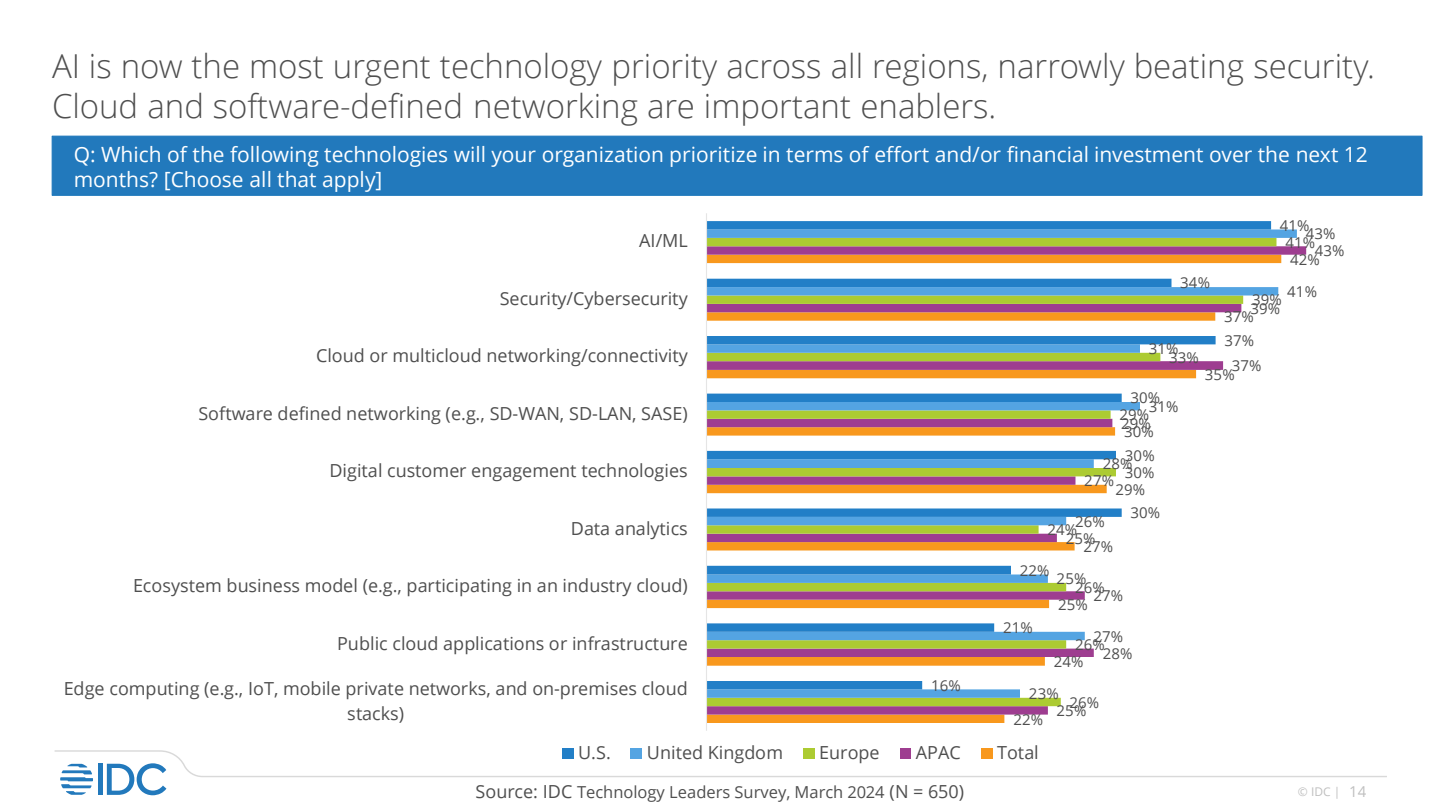
<style>
.page{position:relative;width:1440px;height:810px;background:#fff}
.page>*{position:absolute;margin:0;border:0;box-sizing:border-box;transform-origin:0 0}
.t1{font:300 33px/39.6px "Open Sans";color:#4f4f4f}
.t2{font:21px/25.2px "Open Sans";color:#fff}
.t3{font:18px/24.5px "Open Sans";color:#4f4f4f;text-align:center}
.t4{font:16.5px "Open Sans";color:#4f4f4f}
.t5{font:15px "Open Sans";letter-spacing:.01em;color:#4f4f4f}
.t6{font:12px "Open Sans";color:#bfbfbf}
.s1{font-size:18px}
.s2{font-size:15px}
</style>
<div class="page">
<svg style="left:54px;top:750px;width:1333px;height:45px"></svg>
<div style="left:52px;top:136px;width:1371px;height:60px;background:#2279bc;border:1px solid #1d77bb"></div>
<svg style="left:707px;top:246px;width:599px;height:469px"></svg>
<svg style="left:707px;top:230px;width:590px;height:468px"></svg>
<svg style="left:707px;top:221px;width:564px;height:468px"></svg>
<hr style="left:706px;top:213px;width:1px;height:518px;background:#e5e5e5">
<div style="left:562px;top:748px;width:11px;height:11px;background:#227fc7"></div>
<div style="left:631px;top:748px;width:11px;height:11px;background:#54a4e2"></div>
<div style="left:803px;top:748px;width:11px;height:11px;background:#accb32"></div>
<div style="left:900px;top:748px;width:11px;height:11px;background:#9e3d90"></div>
<div style="left:981px;top:748px;width:11px;height:11px;background:#f8981d"></div>
<h2 class="t1" style="left:52px;top:45px;width:1324px">AI is now the most urgent technology priority across all regions, narrowly beating security.<br>Cloud and software-defined networking are important enablers.</h2>
<p class="t2" style="left:74px;top:141px;width:1296px">Q: Which of the following technologies will your organization prioritize in terms of effort and/or financial investment over the next 12 months? [Choose all that apply]</p>
<p class="t3" style="left:639px;top:228px;width:50px">AI/ML</p>
<p class="t5" style="left:1280px;top:215px;width:31px">41%</p>
<p class="t5" style="left:1306px;top:224px;width:31px">43%</p>
<p class="t5" style="left:1285px;top:232px;width:31px">41%</p>
<p class="t5" style="left:1315px;top:240px;width:31px">43%</p>
<p class="t5" style="left:1290px;top:249px;width:31px">42%</p>
<p class="t3" style="left:500px;top:286px;width:190px">Security/Cybersecurity</p>
<p class="t5" style="left:1180px;top:273px;width:31px">34%</p>
<p class="t5" style="left:1287px;top:281px;width:31px">41%</p>
<p class="t5" style="left:1252px;top:289px;width:31px">39%</p>
<p class="t5" style="left:1250px;top:298px;width:31px">39%</p>
<p class="t5" style="left:1224px;top:306px;width:31px">37%</p>
<p class="t3" style="left:316px;top:343px;width:373px">Cloud or multicloud networking/connectivity</p>
<p class="t5" style="left:1225px;top:330px;width:31px">37%</p>
<p class="t5" style="left:1149px;top:338px;width:31px">31%</p>
<p class="t5" style="left:1169px;top:347px;width:31px">33%</p>
<p class="t5" style="left:1232px;top:355px;width:31px">37%</p>
<p class="t5" style="left:1205px;top:364px;width:31px">35%</p>
<p class="t3" style="left:198px;top:401px;width:491px">Software defined networking (e.g., SD-WAN, SD-LAN, SASE)</p>
<p class="t5" style="left:1130px;top:387px;width:31px">30%</p>
<p class="t5" style="left:1149px;top:396px;width:31px">31%</p>
<p class="t5" style="left:1119px;top:404px;width:31px">29%</p>
<p class="t5" style="left:1121px;top:413px;width:31px">29%</p>
<p class="t5" style="left:1124px;top:421px;width:31px">30%</p>
<p class="t3" style="left:329px;top:458px;width:360px">Digital customer engagement technologies</p>
<p class="t5" style="left:1125px;top:445px;width:31px">30%</p>
<p class="t5" style="left:1103px;top:453px;width:31px">28%</p>
<p class="t5" style="left:1125px;top:462px;width:31px">30%</p>
<p class="t5" style="left:1084px;top:470px;width:31px">27%</p>
<p class="t5" style="left:1116px;top:479px;width:31px">29%</p>
<p class="t3" style="left:571px;top:516px;width:118px">Data analytics</p>
<p class="t5" style="left:1075px;top:511px;width:31px">26%</p>
<p class="t5" style="left:1047px;top:519px;width:31px">24%</p>
<p class="t5" style="left:1066px;top:528px;width:31px">25%</p>
<p class="t5" style="left:1084px;top:536px;width:31px">27%</p>
<p class="t5" style="left:1130px;top:502px;width:31px">30%</p>
<p class="t3" style="left:133px;top:573px;width:556px">Ecosystem business model (e.g., participating in an industry cloud)</p>
<p class="t5" style="left:1020px;top:560px;width:31px">22%</p>
<p class="t5" style="left:1057px;top:568px;width:31px">25%</p>
<p class="t5" style="left:1075px;top:577px;width:31px">26%</p>
<p class="t5" style="left:1094px;top:585px;width:31px">27%</p>
<p class="t5" style="left:1058px;top:594px;width:31px">25%</p>
<p class="t3" style="left:337px;top:631px;width:352px">Public cloud applications or infrastructure</p>
<p class="t5" style="left:1003px;top:617px;width:31px">21%</p>
<p class="t5" style="left:1094px;top:626px;width:31px">27%</p>
<p class="t5" style="left:1075px;top:634px;width:31px">26%</p>
<p class="t5" style="left:1103px;top:643px;width:31px">28%</p>
<p class="t5" style="left:1054px;top:651px;width:31px">24%</p>
<p class="t3" style="left:64px;top:676px;width:625px">Edge computing (e.g., IoT, mobile private networks, and on-premises cloud stacks)</p>
<p class="t5" style="left:931px;top:675px;width:31px">16%</p>
<p class="t5" style="left:1029px;top:683px;width:31px">23%</p>
<p class="t5" style="left:1070px;top:692px;width:31px">26%</p>
<p class="t5" style="left:1057px;top:700px;width:31px">25%</p>
<p class="t5" style="left:1013px;top:709px;width:31px">22%</p>
<p class="t3" style="left:578px;top:739px;width:34px">U.S.</p>
<p class="t3" style="left:647px;top:739px;width:138px">United Kingdom</p>
<p class="t3" style="left:819px;top:739px;width:62px">Europe</p>
<p class="t3" style="left:916px;top:739px;width:46px">APAC</p>
<p class="t3" style="left:997px;top:739px;width:43px">Total</p>
<p class="t4" style="left:476px;top:781px;width:490px"><span class="s1">Source: IDC</span> Technology Leaders Survey, March 2024 <span class="s1">(N = 650)</span></p>
<p class="t6" style="left:1298px;top:784px;width:70px">© IDC | <span class="s2">14</span></p>
</div>
